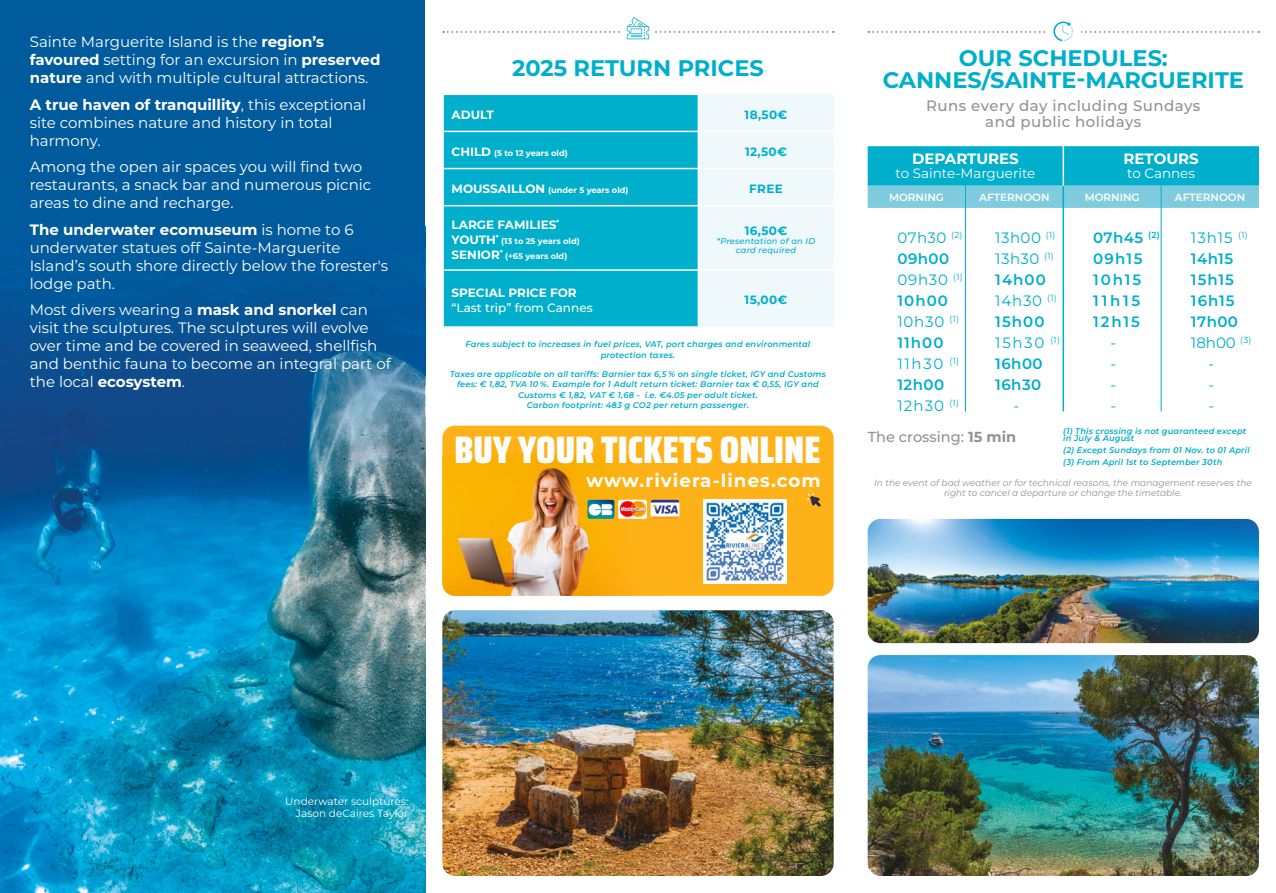
<style>
.page{position:relative;width:1276px;height:893px;background:#fff}
.page>*{position:absolute;margin:0;border:0;box-sizing:border-box;transform-origin:0 0}
.t1{font:900 38.25px "Saira Condensed";color:#fff}
.t2{font:700 22.5px/22.5px "Montserrat";color:#00afcb;text-align:center}
.t3{font:700 18.15px "Montserrat";letter-spacing:.06em;color:#fff}
.t4{font:15px/18px "Montserrat";color:#fff}
.t5{font:15px/21px "Montserrat";letter-spacing:.05em;color:#00afcb}
.t6{font:500 15px/16.5px "Montserrat";letter-spacing:.03em;color:#929292;text-align:center}
.t7{font:600 15px/21px "Montserrat";letter-spacing:.12em;color:#00afcb}
.t8{font:600 15px "Montserrat";letter-spacing:.07em;color:#00afcb}
.t9{font:700 15px "Montserrat";color:#fff}
.t10{font:500 14.55px "Montserrat";color:#929292}
.t11{font:13.5px "Montserrat";color:#fff}
.t12{font:700 12px/15px "Montserrat";color:#fff}
.t13{font:700 12px "Montserrat";letter-spacing:.03em;color:#00afcb}
.t14{font:500 12px "Montserrat";color:#fff}
.t15{font:10.5px/12px "Montserrat";color:#fff;text-align:right}
.t16{font:600 10.5px "Montserrat";color:#fff}
.t17{font:italic 9px/10.5px "Montserrat";color:#929292;text-align:center}
.t18{font:italic 600 8.25px/10.5px "Montserrat";letter-spacing:.02em;color:#00afcb}
.t19{font:700 8.25px "Montserrat";color:#fff}
.t20{font:italic 500 8.25px/9px "Montserrat";letter-spacing:.03em;color:#00afcb;text-align:center}
.s1{font-weight:700}
.s2{font-size:12px}
.s3{font-weight:600}
</style>
<div class="page">
<img style="left:0;top:702px;width:425px;height:191px">
<svg style="left:0;top:0;width:425px;height:702px;background:#0e67a0"></svg>
<svg style="left:627px;top:39px;width:22px;height:1px"></svg>
<svg style="left:443px;top:17px;width:391px;height:22px"></svg>
<img style="left:442px;top:610px;width:391px;height:266px">
<div style="left:442px;top:426px;width:391px;height:170px;background:#ffb118;border-radius:13px"></div>
<img style="left:867px;top:655px;width:392px;height:221px">
<img style="left:867px;top:519px;width:392px;height:124px">
<div style="left:444px;top:95px;width:253px;height:231px;background:#00afcb"></div>
<div style="left:699px;top:94px;width:134px;height:233px;background:#eff8fb"></div>
<hr style="left:442px;top:131px;width:256px;height:1px;background:#fff">
<hr style="left:442px;top:168px;width:256px;height:1px;background:#fff">
<hr style="left:442px;top:205px;width:256px;height:1px;background:#fff">
<hr style="left:442px;top:269px;width:256px;height:2px;background:#fff">
<hr style="left:698px;top:131px;width:135px;height:1px;background:#fff">
<hr style="left:698px;top:168px;width:135px;height:1px;background:#fff">
<hr style="left:698px;top:205px;width:135px;height:1px;background:#fff">
<hr style="left:698px;top:269px;width:135px;height:2px;background:#fff">
<img style="left:442px;top:455px;width:221px;height:141px">
<img style="left:587px;top:500px;width:27px;height:19px">
<svg style="left:618px;top:500px;width:29px;height:19px"></svg>
<img style="left:618px;top:501px;width:29px;height:17px">
<img style="left:650px;top:500px;width:29px;height:19px">
<svg style="left:807px;top:493px;width:14px;height:14px"></svg>
<svg style="left:868px;top:21px;width:391px;height:20px"></svg>
<hr style="left:1161px;top:208px;width:1px;height:203px;background:#00afcb">
<svg style="left:867px;top:146px;width:392px;height:62px;background:#31bad2"></svg>
<hr style="left:965px;top:208px;width:1px;height:203px;background:#00afcb">
<hr style="left:1062px;top:186px;width:2px;height:22px;background:#00afcb">
<hr style="left:1062px;top:208px;width:2px;height:203px;background:#00afcb">
<hr style="left:1062px;top:146px;width:2px;height:40px;background:#fff">
<img style="left:703px;top:500px;width:83px;height:83px">
<p class="t4" style="left:30px;top:32px;width:352px">Sainte Marguerite Island is the <span class="s1">region’s favoured</span> setting for an excursion in <span class="s1">preserved nature</span> and with multiple cultural attractions.</p>
<p class="t4" style="left:30px;top:95px;width:338px"><span class="s1">A true haven of tranquillity</span>, this exceptional site combines nature and history in total harmony.</p>
<p class="t4" style="left:30px;top:157px;width:343px">Among the open air spaces you will find two restaurants, a snack bar and numerous picnic areas to dine and recharge.</p>
<p class="t4" style="left:30px;top:220px;width:360px"><span class="s1">The underwater ecomuseum</span> is home to 6 underwater statues off Sainte-Marguerite Island’s south shore directly below the forester's lodge path.</p>
<p class="t4" style="left:30px;top:300px;width:362px">Most divers wearing a <span class="s1">mask and snorkel</span> can visit the sculptures. The sculptures will evolve over time and be covered in seaweed, shellfish and benthic fauna to become an integral part of the local <span class="s1">ecosystem</span>.</p>
<h2 class="t2" style="left:512px;top:56px;width:253px">2025 RETURN PRICES</h2>
<h2 class="t2" style="left:882px;top:45px;width:363px">OUR SCHEDULES:<br>CANNES/SAINTE-MARGUERITE</h2>
<p class="t6" style="left:926px;top:96px;width:276px">Runs every day including Sundays and public holidays</p>
<p class="t12" style="left:451px;top:106px;width:44px">ADULT</p>
<p class="t13" style="left:744px;top:106px;width:44px">18,50€</p>
<p class="t19" style="left:451px;top:147px;width:118px"><span class="s2">CHILD</span> (5 to 12 years old)</p>
<p class="t13" style="left:745px;top:143px;width:43px">12,50€</p>
<p class="t19" style="left:451px;top:184px;width:178px"><span class="s2">MOUSSAILLON</span> (under 5 years old)</p>
<p class="t13" style="left:749px;top:180px;width:35px">FREE</p>
<p class="t12" style="left:451px;top:216px;width:109px">LARGE FAMILIES<sup>*<br></sup>YOUTH<sup>*</sup></p>
<p class="t9" style="left:912px;top:148px;width:108px">DEPARTURES</p>
<p class="t11" style="left:895px;top:164px;width:141px">to Sainte-Marguerite</p>
<p class="t9" style="left:1123px;top:148px;width:77px">RETOURS</p>
<p class="t11" style="left:1127px;top:164px;width:69px">to Cannes</p>
<p class="t16" style="left:889px;top:189px;width:57px">MORNING</p>
<p class="t16" style="left:979px;top:189px;width:72px">AFTERNOON</p>
<p class="t16" style="left:1084px;top:189px;width:57px">MORNING</p>
<p class="t16" style="left:1175px;top:189px;width:72px">AFTERNOON</p>
<p class="t5" style="left:897px;top:227px;width:67px">07h30 <sup>(2)<br></sup><span class="s3">09h00<br></span>09h30 <sup>(1)<br></sup><span class="s3">10h00<br></span>10h30 <sup>(1)<br></sup><span class="s3">11h00<br></span>11h30 <sup>(1)<br></sup><span class="s3">12h00<br></span>12h30 <sup>(1)</sup></p>
<p class="t5" style="left:995px;top:227px;width:66px">13h00 <sup>(1)<br></sup>13h30 <sup>(1)<br></sup><span class="s3">14h00<br></span>14h30 <sup>(1)<br></sup><span class="s3">15h00<br></span>15h30 <sup>(1)<br></sup><span class="s3">16h00<br>16h30</span></p>
<p class="t13" style="left:745px;top:222px;width:44px">16,50€</p>
<p class="t20" style="left:717px;top:236px;width:100px">*Presentation of an ID card required</p>
<p class="t7" style="left:1093px;top:227px;width:68px">07h45 <sup>(2)<br></sup>09h15<br>10h15<br>11h15<br>12h15</p>
<p class="t5" style="left:1110px;top:332px;width:7px;text-align:justify">- - - -</p>
<p class="t5" style="left:1191px;top:227px;width:58px">13h15 <sup>(1)</sup></p>
<p class="t8" style="left:1191px;top:248px;width:44px">14h15</p>
<p class="t8" style="left:1191px;top:269px;width:45px">15h15</p>
<p class="t8" style="left:1191px;top:290px;width:45px">16h15</p>
<p class="t8" style="left:1191px;top:311px;width:49px">17h00</p>
<p class="t5" style="left:1191px;top:332px;width:62px">18h00 <sup>(3)</sup></p>
<p class="t5" style="left:1208px;top:353px;width:7px">-</p>
<p class="t5" style="left:1208px;top:374px;width:7px">-</p>
<p class="t5" style="left:1208px;top:395px;width:7px">-</p>
<p class="t19" style="left:501px;top:235px;width:80px">(13 to 25 years old)</p>
<p class="t12" style="left:451px;top:246px;width:53px">SENIOR<sup>*</sup></p>
<p class="t19" style="left:505px;top:250px;width:64px">(+65 years old)</p>
<p class="t12" style="left:451px;top:284px;width:127px">SPECIAL PRICE FOR</p>
<p class="t14" style="left:451px;top:299px;width:143px">“Last trip” from Cannes</p>
<p class="t13" style="left:744px;top:291px;width:44px">15,00€</p>
<p class="t18" style="left:465px;top:338px;width:346px;text-align:center">Fares subject to increases in fuel prices, VAT, port charges and environmental protection taxes.</p>
<p class="t18" style="left:450px;top:368px;width:378px;text-align:center">Taxes are applicable on all tariffs: Barnier tax 6,5 % on single ticket, IGY and Customs fees: € 1,82, TVA 10 %. Example for 1 Adult return ticket: Barnier tax € 0,55, IGY and Customs € 1,82, VAT € 1,68 - i.e. €4.05 per adult ticket.<br>Carbon footprint: 483 g CO2 per return passenger.</p>
<p class="t5" style="left:1013px;top:395px;width:7px">-</p>
<h1 class="t1" style="left:454px;top:421px;width:368px">BUY YOUR TICKETS ONLINE</h1>
<p class="t10" style="left:867px;top:427px;width:150px">The crossing: <span class="s1">15 min</span></p>
<p class="t18" style="left:1063px;top:427px;width:184px;line-height:7.5px">(1) This crossing is not guaranteed except in July &amp; August</p>
<p class="t18" style="left:1063px;top:444px;width:188px;line-height:11.7px">(2) Except Sundays from 01 Nov. to 01 April (3) From April 1st to September 30th</p>
<p class="t3" style="left:586px;top:467px;width:236px">www.riviera-lines.com</p>
<p class="t17" style="left:874px;top:477px;width:379px">In the event of bad weather or for technical reasons, the management reserves the right to cancel a departure or change the timetable.</p>
<p class="t15" style="left:285px;top:795px;width:124px">Underwater sculptures:<br>Jason deCaires Taylor</p>
</div>
